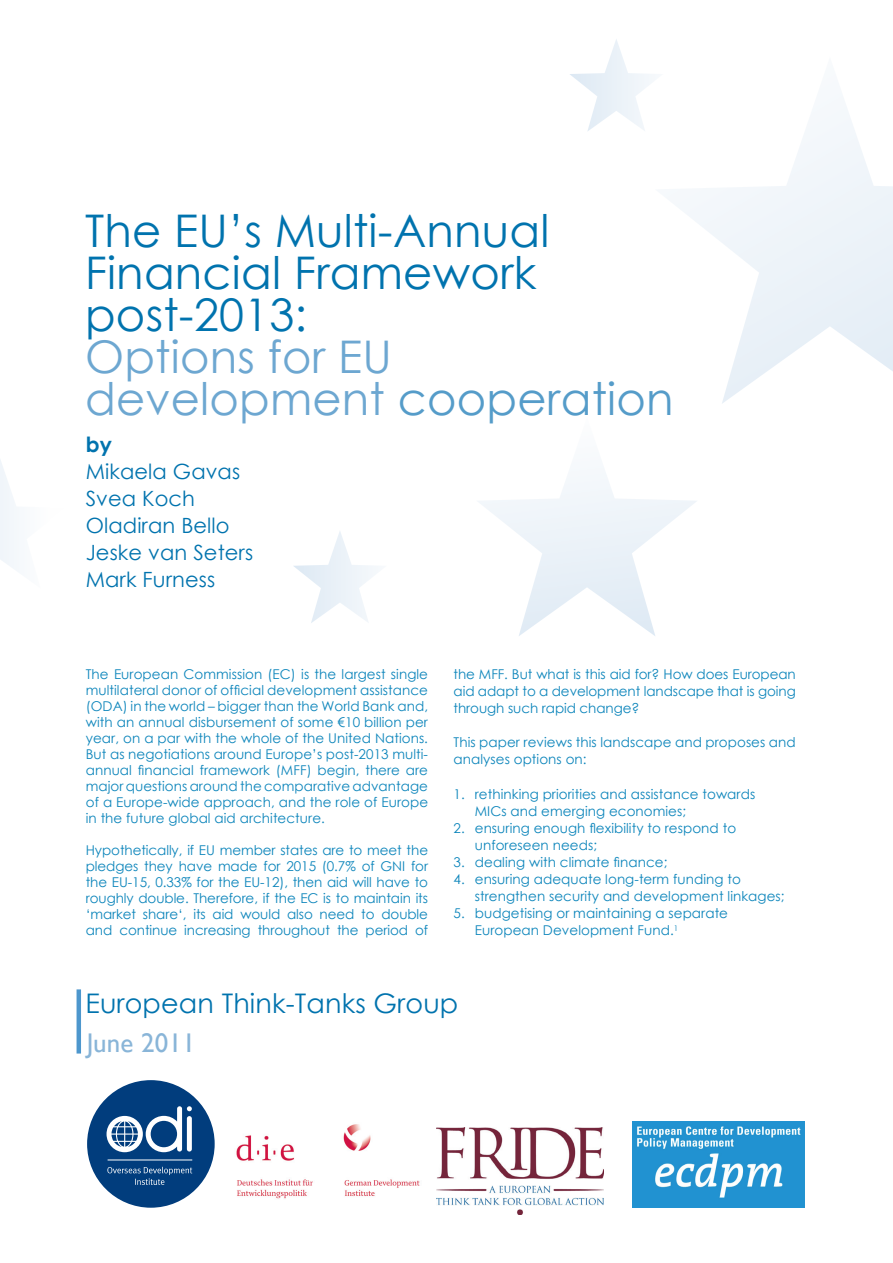
<style>
.page{position:relative;width:893px;height:1263px;background:#fff}
.page>*{position:absolute;margin:0;border:0;box-sizing:border-box;transform-origin:0 0}
.t1{font:45px/42px "Century Gothic";letter-spacing:.005em;color:#0073ae}
.t2{font:45px/42px "Century Gothic";letter-spacing:.005em;color:#6da7d1}
.t3{font:27px "Century Gothic";letter-spacing:.005em;color:#0073ae}
.t4{font:27px "Gill Sans";letter-spacing:.005em;color:#89b5d8}
.t5{font:21px/27px "Century Gothic";letter-spacing:.005em;color:#0073ae}
.t6{font:700 21px "Century Gothic";color:#0073ae}
.t7{font:13.5px/16px "Century Gothic";letter-spacing:.005em;color:#0c85bb}
.s1{color:#559cc9}
</style>
<div class="page">
<svg style="left:676px;top:107px;width:217px;height:297px"></svg>
<img style="left:236px;top:1124px;width:184px;height:75px">
<img style="left:437px;top:1128px;width:166px;height:86px">
<img style="left:632px;top:1121px;width:173px;height:86px">
<div style="left:87px;top:1080px;width:128px;height:128px;background:#013d7d;border-radius:50%"></div>
<hr style="left:108px;top:1159px;width:84px;height:1px;background:#fff">
<svg style="left:107px;top:1167px;width:85px;height:18px"></svg>
<svg style="left:107px;top:1106px;width:85px;height:46px"></svg>
<hr style="left:77px;top:989px;width:4px;height:64px;background:#4d97cd">
<svg style="left:0;top:460px;width:17px;height:110px"></svg>
<svg style="left:478px;top:473px;width:219px;height:163px"></svg>
<svg style="left:570px;top:39px;width:82px;height:92px"></svg>
<svg style="left:294px;top:531px;width:82px;height:92px"></svg>
<h1 class="t1" style="left:85px;top:209px;width:466px">The EU’s Multi-Annual<br>Financial Framework post-2013:</h1>
<h1 class="t2" style="left:85px;top:335px;width:590px">Options for EU development <span class="s1">cooperation</span></h1>
<h3 class="t6" style="left:86px;top:429px;width:28px">by</h3>
<h3 class="t5" style="left:86px;top:458px;width:169px">Mikaela Gavas<br>Svea Koch<br>Oladiran Bello<br>Jeske van Seters<br>Mark Furness</h3>
<p class="t7" style="left:86px;top:666px;width:344px;text-align:justify">The European Commission (EC) is the largest single multilateral donor of official development assistance (ODA) in the world – bigger than the World Bank and, with an annual disbursement of some €10 billion per year, on a par with the whole of the United Nations.<br>But as negotiations around Europe’s post-2013 multi&shy;annual financial framework (MFF) begin, there are major questions around the comparative advantage of a Europe-wide approach, and the role of Europe in the future global aid architecture.</p>
<p class="t7" style="left:86px;top:842px;width:344px;text-align:justify">Hypothetically, if EU member states are to meet the pledges they have made for 2015 (0.7% of GNI for the EU-15, 0.33% for the EU-12), then aid will have to roughly double. Therefore, if the EC is to maintain its ‘market share‘, its aid would also need to double and continue increasing throughout the period of</p>
<p class="t7" style="left:454px;top:665px;width:344px;line-height:17.1px;text-align:justify">the MFF. But what is this aid for? How does European aid adapt to a development landscape that is going through such rapid change?</p>
<p class="t7" style="left:454px;top:734px;width:344px;line-height:17.1px">This paper reviews this landscape and proposes and analyses options on:</p>
<p class="t7" style="left:475px;top:785px;width:282px;line-height:17.1px;text-indent:-21px">1. rethinking priorities and assistance towards<br>MICs and emerging economies;</p>
<p class="t7" style="left:475px;top:819px;width:263px;line-height:17.1px;text-indent:-21px">2. ensuring enough flexibility to respond to unforeseen needs;</p>
<p class="t7" style="left:454px;top:854px;width:215px">3. dealing with climate finance;</p>
<p class="t7" style="left:475px;top:870px;width:311px;line-height:17.1px;text-indent:-21px">4. ensuring adequate long-term funding to strengthen security and development linkages;</p>
<p class="t7" style="left:475px;top:904px;width:255px;line-height:17.1px;text-indent:-21px">5. budgetising or maintaining a separate<br>European Development Fund.<sup>1</sup></p>
<h2 class="t3" style="left:85px;top:985px;width:374px">European Think-Tanks Group</h2>
<h2 class="t4" style="left:87px;top:1027px;width:110px">June 2011</h2>
</div>
